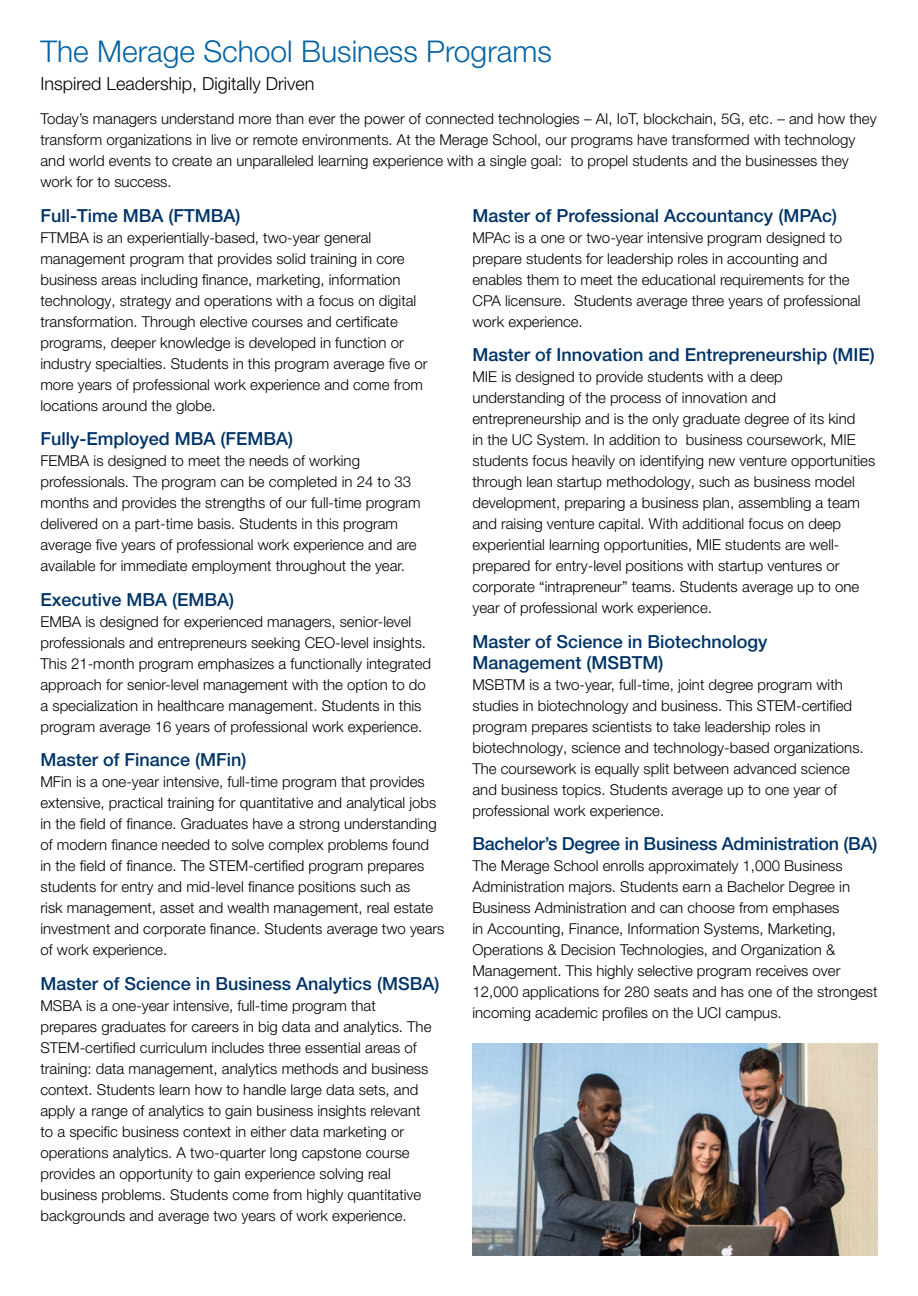
<style>
.page{position:relative;width:918px;height:1296px;background:#fff}
.page>*{position:absolute;margin:0;border:0;box-sizing:border-box;transform-origin:0 0}
.t1{font:300 30px "Helvetica Neue LT Pro";color:#0564a3}
.t2{font:500 18px/21px "Helvetica Neue LT Pro";color:#003468}
.t3{font:300 18px "Helvetica Neue LT Pro";color:#000}
.t4{font:300 15px/21px "Helvetica Neue LT Pro";color:#000}
</style>
<div class="page">
<img style="left:472px;top:1044px;width:406px;height:212px">
<h1 class="t1" style="left:40px;top:33px;width:513px">The Merage School Business Programs</h1>
<p class="t3" style="left:40px;top:72px;width:276px">Inspired Leadership, Digitally Driven</p>
<p class="t4" style="left:40px;top:108px;width:838px">Today’s managers understand more than ever the power of connected technologies – AI, IoT, blockchain, 5G, etc. – and how they transform organizations in live or remote environments. At the Merage School, our programs have transformed with technology and world events to create an unparalleled learning experience with a single goal: to propel students and the businesses they work for to success.</p>
<p class="t2" style="left:40px;top:205px;width:202px">Full-Time MBA (FTMBA)</p>
<p class="t4" style="left:40px;top:227px;width:389px">FTMBA is an experientially-based, two-year general management program that provides solid training in core business areas including finance, marketing, information technology, strategy and operations with a focus on digital transformation. Through elective courses and certificate programs, deeper knowledge is developed in function or industry specialties. Students in this program average five or more years of professional work experience and come from locations around the globe.</p>
<p class="t2" style="left:40px;top:428px;width:254px">Fully-Employed MBA (FEMBA)</p>
<p class="t4" style="left:40px;top:450px;width:382px">FEMBA is designed to meet the needs of working professionals. The program can be completed in 24 to 33 months and provides the strengths of our full-time program delivered on a part-time basis. Students in this program average five years of professional work experience and are available for immediate employment throughout the year.</p>
<p class="t2" style="left:40px;top:589px;width:195px">Executive MBA (EMBA)</p>
<p class="t4" style="left:40px;top:611px;width:392px">EMBA is designed for experienced managers, senior-level professionals and entrepreneurs seeking CEO-level insights.<br>This 21-month program emphasizes a functionally integrated approach for senior-level management with the option to do a specialization in healthcare management. Students in this program average 16 years of professional work experience.</p>
<p class="t2" style="left:40px;top:749px;width:208px">Master of Finance (MFin)</p>
<p class="t4" style="left:40px;top:771px;width:406px">MFin is a one-year intensive, full-time program that provides extensive, practical training for quantitative and analytical jobs in the field of finance. Graduates have a strong understanding of modern finance needed to solve complex problems found<br>in the field of finance. The STEM-certified program prepares students for entry and mid-level finance positions such as<br>risk management, asset and wealth management, real estate investment and corporate finance. Students average two years of work experience.</p>
<p class="t2" style="left:40px;top:973px;width:400px">Master of Science in Business Analytics (MSBA)</p>
<p class="t4" style="left:40px;top:995px;width:392px">MSBA is a one-year intensive, full-time program that prepares graduates for careers in big data and analytics. The STEM-certified curriculum includes three essential areas of training: data management, analytics methods and business context. Students learn how to handle large data sets, and apply a range of analytics to gain business insights relevant to a specific business context in either data marketing or operations analytics. A two-quarter long capstone course provides an opportunity to gain experience solving real business problems. Students come from highly quantitative backgrounds and average two years of work experience.</p>
<p class="t2" style="left:472px;top:205px;width:366px">Master of Professional Accountancy (MPAc)</p>
<p class="t4" style="left:472px;top:227px;width:390px">MPAc is a one or two-year intensive program designed to prepare students for leadership roles in accounting and enables them to meet the educational requirements for the CPA licensure. Students average three years of professional work experience.</p>
<p class="t2" style="left:472px;top:344px;width:404px">Master of Innovation and Entrepreneurship (MIE)</p>
<p class="t4" style="left:472px;top:366px;width:404px">MIE is designed to provide students with a deep understanding of the process of innovation and entrepreneurship and is the only graduate degree of its kind<br>in the UC System. In addition to business coursework, MIE students focus heavily on identifying new venture opportunities through lean startup methodology, such as business model development, preparing a business plan, assembling a team and raising venture capital. With additional focus on deep experiential learning opportunities, MIE students are well&shy;prepared for entry-level positions with startup ventures or corporate “intrapreneur” teams. Students average up to one year of professional work experience.</p>
<p class="t2" style="left:472px;top:631px;width:297px">Master of Science in Biotechnology<br>Management (MSBTM)</p>
<p class="t4" style="left:472px;top:674px;width:393px">MSBTM is a two-year, full-time, joint degree program with studies in biotechnology and business. This STEM-certified program prepares scientists to take leadership roles in biotechnology, science and technology-based organizations.<br>The coursework is equally split between advanced science and business topics. Students average up to one year of professional work experience.</p>
<p class="t2" style="left:472px;top:833px;width:406px">Bachelor’s Degree in Business Administration (BA)</p>
<p class="t4" style="left:472px;top:855px;width:406px">The Merage School enrolls approximately 1,000 Business Administration majors. Students earn a Bachelor Degree in Business Administration and can choose from emphases<br>in Accounting, Finance, Information Systems, Marketing, Operations &amp; Decision Technologies, and Organization &amp; Management. This highly selective program receives over 12,000 applications for 280 seats and has one of the strongest incoming academic profiles on the UCI campus.</p>
</div>
